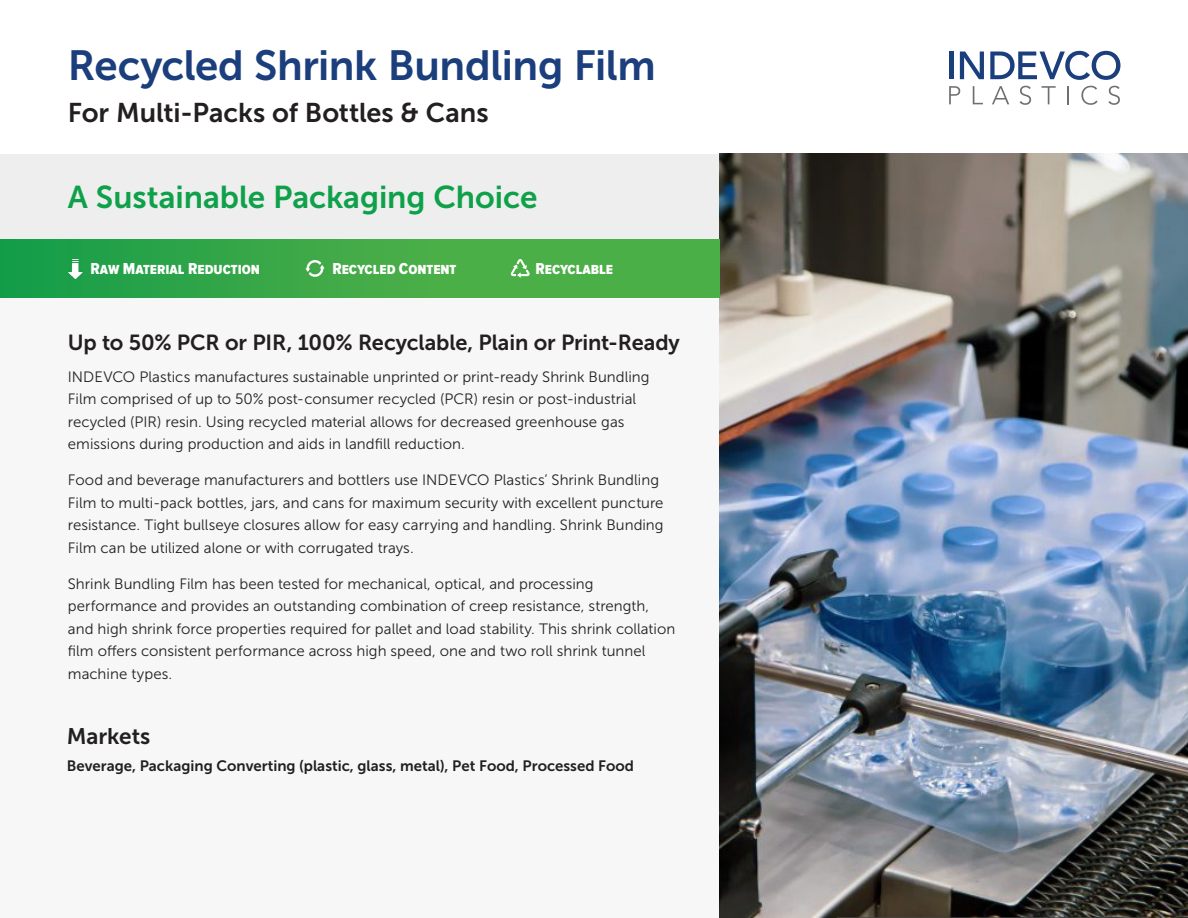
<style>
.page{position:relative;width:1188px;height:918px;background:#fff}
.page>*{position:absolute;margin:0;border:0;box-sizing:border-box;transform-origin:0 0}
.H1_-_White{font:42px "Museo Sans 700";letter-spacing:-.01em;color:#1b3e7c}
.H2_-_Blue{font:31.5px "Museo Sans 700";color:#0fa14a}
.H2_-_Blue-2{font:27px "Museo Sans 700";color:#231f20}
.H2_-_Blue-3{font:22.5px "Museo Sans 700";color:#231f20}
.H2_-_Blue-4{font:21.75px "Museo Sans 700";letter-spacing:-.01em;color:#231f20}
.Bullet_List_-_Blue{font:16.5px "Proxima Nova Cond Extrabld";color:#fff}
.H2_-_Blue-5{font:15px/22.5px "Museo Sans 300";letter-spacing:.005em;color:#231f20}
.Bullet_List_-_Blue-2{font:15px "Museo Sans 700";color:#231f20}
</style>
<div class="page">
<div style="left:0;top:154px;width:1188px;height:130px;background:#eeeeef"></div>
<div style="left:0;top:284px;width:720px;height:634px;background:#f7f7f8"></div>
<img style="left:720px;top:154px;width:468px;height:764px">
<hr style="left:837px;top:917px;width:309px;height:1px;background:#454648">
<div style="left:0;top:240px;width:720px;height:57px;background:linear-gradient(to right,#1d9f49,#59b347)"></div>
<img style="left:68px;top:250px;width:17px;height:37px">
<hr style="left:949px;top:52px;width:4px;height:27px;background:#1b3e7c">
<svg style="left:960px;top:52px;width:24px;height:27px"></svg>
<svg style="left:990px;top:51px;width:130px;height:29px"></svg>
<svg style="left:949px;top:86px;width:11px;height:18px"></svg>
<svg style="left:973px;top:86px;width:10px;height:18px"></svg>
<svg style="left:992px;top:86px;width:17px;height:18px"></svg>
<svg style="left:1020px;top:86px;width:11px;height:19px"></svg>
<svg style="left:1042px;top:86px;width:14px;height:18px"></svg>
<svg style="left:1067px;top:86px;width:2px;height:18px"></svg>
<svg style="left:1081px;top:86px;width:17px;height:19px"></svg>
<svg style="left:1108px;top:86px;width:12px;height:19px"></svg>
<svg style="left:511px;top:259px;width:19px;height:19px"></svg>
<svg style="left:305px;top:259px;width:20px;height:18px"></svg>
<p class="H1_-_White" style="left:68px;top:42px;width:589px">Recycled Shrink Bundling Film</p>
<p class="H2_-_Blue-2" style="left:68px;top:97px;width:422px">For Multi-Packs of Bottles &amp; Cans</p>
<p class="H2_-_Blue" style="left:68px;top:180px;width:471px">A Sustainable Packaging Choice</p>
<p class="Bullet_List_-_Blue" style="left:91px;top:259px;width:171px">Raw Material Reduction</p>
<p class="Bullet_List_-_Blue" style="left:332px;top:259px;width:126px">Recycled Content</p>
<p class="Bullet_List_-_Blue" style="left:535px;top:259px;width:79px">Recyclable</p>
<p class="H2_-_Blue-4" style="left:68px;top:330px;width:614px">Up to 50% PCR or PIR, 100% Recyclable, Plain or Print-Ready</p>
<p class="H2_-_Blue-5" style="left:68px;top:365px;width:583px">INDEVCO Plastics manufactures sustainable unprinted or print-ready Shrink Bundling Film comprised of up to 50% post-consumer recycled (PCR) resin or post-industrial recycled (PIR) resin. Using recycled material allows for decreased greenhouse gas emissions during production and aids in landfill reduction.</p>
<p class="H2_-_Blue-5" style="left:68px;top:469px;width:597px">Food and beverage manufacturers and bottlers use INDEVCO Plastics’ Shrink Bundling Film to multi-pack bottles, jars, and cans for maximum security with excellent puncture resistance. Tight bullseye closures allow for easy carrying and handling. Shrink Bunding Film can be utilized alone or with corrugated trays.</p>
<p class="H2_-_Blue-5" style="left:68px;top:572px;width:609px">Shrink Bundling Film has been tested for mechanical, optical, and processing performance and provides an outstanding combination of creep resistance, strength, and high shrink force properties required for pallet and load stability. This shrink collation film offers consistent performance across high speed, one and two roll shrink tunnel machine types.</p>
<p class="H2_-_Blue-3" style="left:67px;top:723px;width:85px">Markets</p>
<p class="Bullet_List_-_Blue-2" style="left:67px;top:758px;width:569px">Beverage, Packaging Converting (plastic, glass, metal), Pet Food, Processed Food</p>
</div>
